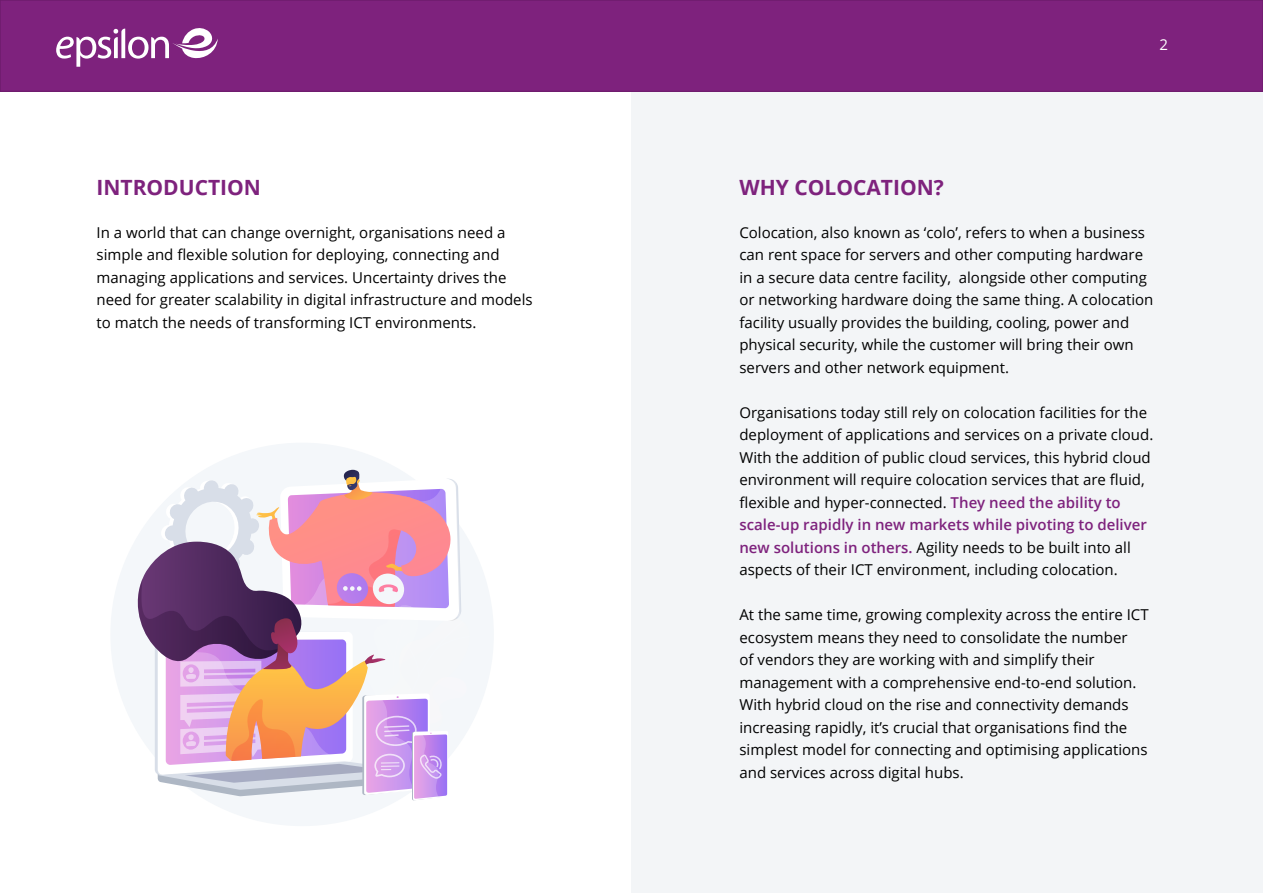
<style>
.page{position:relative;width:1263px;height:893px;background:#fff}
.page>*{position:absolute;margin:0;border:0;box-sizing:border-box;transform-origin:0 0}
.t1{font:700 21px "Open Sans";color:#7e227d}
.t2{font:15px/22.5px "Open Sans";color:#000}
.t3{font:15px "Open Sans";color:#fff}
.s1{font-weight:600;color:#7e227d}
</style>
<div class="page">
<div style="left:631px;top:90px;width:632px;height:803px;background:#f3f5f7"></div>
<div style="left:110px;top:443px;width:384px;height:383px;background:#f4f7fa;border-radius:50%"></div>
<svg style="left:137px;top:470px;width:324px;height:330px"></svg>
<div style="left:0;top:0;width:1263px;height:91px;background:#7e227d"></div>
<div style="left:0;top:0;width:1263px;height:92px;border:1px solid #6c1b6b"></div>
<svg style="left:56px;top:28px;width:162px;height:39px"></svg>
<h1 class="t1" style="left:97px;top:172px;width:166px">INTRODUCTION</h1>
<p class="t2" style="left:97px;top:221px;width:438px">In a world that can change overnight, organisations need a simple and flexible solution for deploying, connecting and managing applications and services. Uncertainty drives the need for greater scalability in digital infrastructure and models to match the needs of transforming ICT environments.</p>
<h1 class="t1" style="left:739px;top:172px;width:206px">WHY COLOCATION?</h1>
<p class="t3" style="left:1159px;top:34px;width:10px">2</p>
<p class="t2" style="left:739px;top:221px;width:416px">Colocation, also known as ‘colo’, refers to when a business can rent space for servers and other computing hardware in a secure data centre facility, alongside other computing or networking hardware doing the same thing. A colocation facility usually provides the building, cooling, power and physical security, while the customer will bring their own servers and other network equipment.</p>
<p class="t2" style="left:739px;top:401px;width:415px">Organisations today still rely on colocation facilities for the deployment of applications and services on a private cloud.<br>With the addition of public cloud services, this hybrid cloud environment will require colocation services that are fluid, flexible and hyper-connected. <span class="s1">They need the ability to scale-up rapidly in new markets while pivoting to deliver new solutions in others.</span> Agility needs to be built into all aspects of their ICT environment, including colocation.</p>
<p class="t2" style="left:739px;top:603px;width:411px">At the same time, growing complexity across the entire ICT ecosystem means they need to consolidate the number<br>of vendors they are working with and simplify their management with a comprehensive end-to-end solution.<br>With hybrid cloud on the rise and connectivity demands increasing rapidly, it’s crucial that organisations find the simplest model for connecting and optimising applications and services across digital hubs.</p>
</div>
